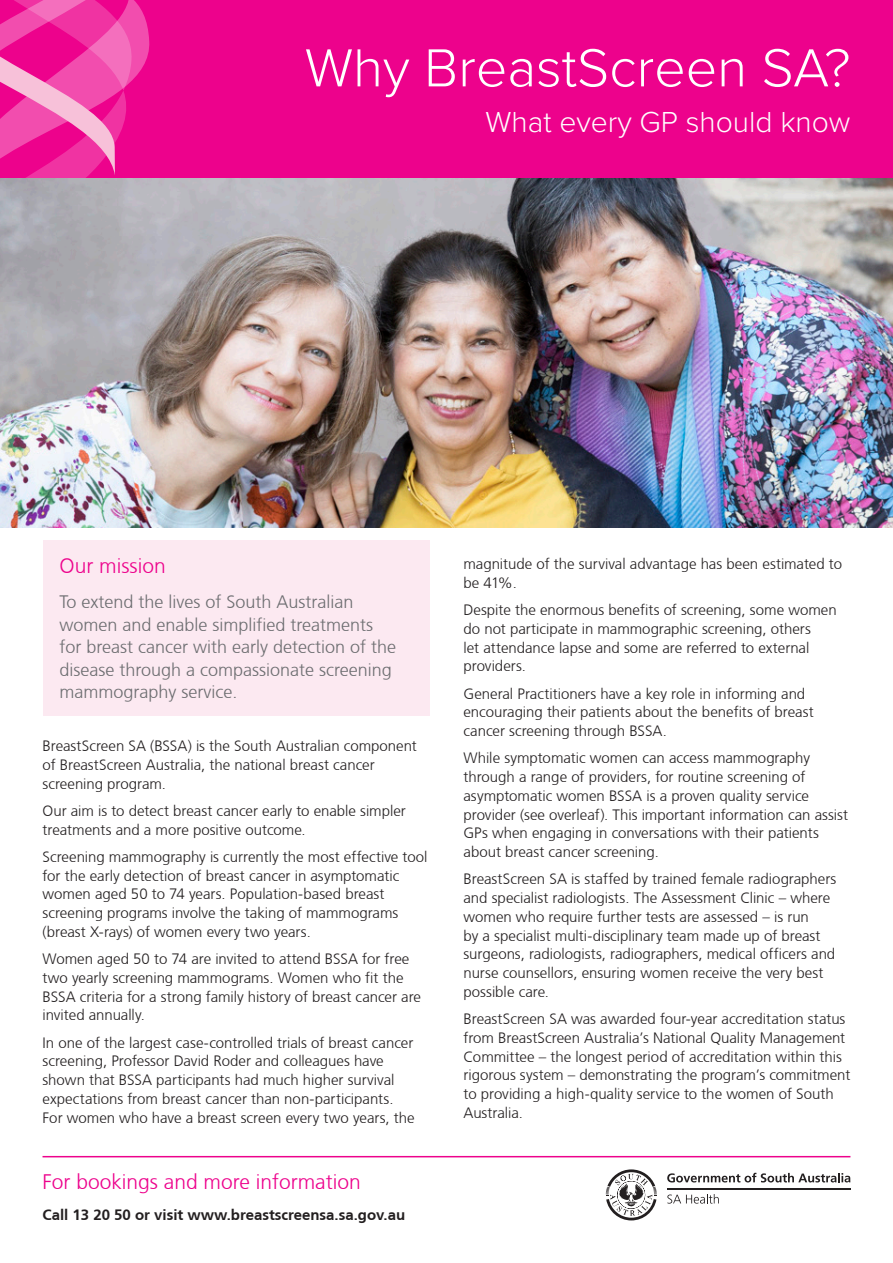
<style>
.page{position:relative;width:893px;height:1263px;background:#fff}
.page>*{position:absolute;margin:0;border:0;box-sizing:border-box;transform-origin:0 0}
.Functional_Title{font:300 55.5px "Proxima Nova";color:#fff}
.Front_Page_Subhead{font:300 30px "Proxima Nova";color:#fff}
.Subhead_1_before_bod{font:300 21px "Frutiger CE";color:#ed028c}
.Introduction{font:300 18px/22.5px "Frutiger CE";color:#6c6d70}
.Body_Copy{font:300 15px/18.8px "Frutiger CE";color:#231f20}
.Subhead_3{font:700 15px "Frutiger CE";color:#231f20}
</style>
<div class="page">
<div style="left:0;top:0;width:893px;height:179px;background:#ed028c"></div>
<svg style="left:0;top:0;width:151px;height:179px"></svg>
<img style="left:0;top:179px;width:893px;height:348px">
<div style="left:43px;top:540px;width:386px;height:175px;background:#fce9f1"></div>
<hr style="left:667px;top:1188px;width:183px;height:2px;background:#231f20">
<svg style="left:667px;top:1173px;width:183px;height:9px"></svg>
<svg style="left:667px;top:1194px;width:52px;height:9px"></svg>
<svg style="left:606px;top:1169px;width:51px;height:51px"></svg>
<hr style="left:43px;top:1156px;width:807px;height:1px;background:#ed028c">
<p class="Functional_Title" style="left:305px;top:43px;width:547px">Why BreastScreen SA?</p>
<p class="Front_Page_Subhead" style="left:485px;top:108px;width:366px">What every GP should know</p>
<p class="Subhead_1_before_bod" style="left:60px;top:553px;width:108px">Our mission</p>
<p class="Introduction" style="left:60px;top:590px;width:338px">To extend the lives of South Australian women and enable simplified treatments for breast cancer with early detection of the disease through a compassionate screening mammography service.</p>
<p class="Body_Copy" style="left:43px;top:736px;width:376px">BreastScreen SA (BSSA) is the South Australian component of BreastScreen Australia, the national breast cancer screening program.</p>
<p class="Body_Copy" style="left:43px;top:801px;width:365px">Our aim is to detect breast cancer early to enable simpler treatments and a more positive outcome.</p>
<p class="Body_Copy" style="left:43px;top:847px;width:387px">Screening mammography is currently the most effective tool for the early detection of breast cancer in asymptomatic women aged 50 to 74 years. Population-based breast screening programs involve the taking of mammograms (breast X-rays) of women every two years.</p>
<p class="Body_Copy" style="left:43px;top:949px;width:380px">Women aged 50 to 74 are invited to attend BSSA for free two yearly screening mammograms. Women who fit the BSSA criteria for a strong family history of breast cancer are invited annually.</p>
<p class="Body_Copy" style="left:43px;top:1033px;width:374px">In one of the largest case-controlled trials of breast cancer screening, Professor David Roder and colleagues have shown that BSSA participants had much higher survival expectations from breast cancer than non-participants.<br>For women who have a breast screen every two years, the</p>
<p class="Subhead_1_before_bod" style="left:43px;top:1169px;width:320px">For bookings and more information</p>
<p class="Subhead_3" style="left:43px;top:1206px;width:364px">Call 13 20 50 or visit www.breastscreensa.sa.gov.au</p>
<p class="Body_Copy" style="left:463px;top:554px;width:380px">magnitude of the survival advantage has been estimated to be 41%.</p>
<p class="Body_Copy" style="left:463px;top:600px;width:375px">Despite the enormous benefits of screening, some women do not participate in mammographic screening, others<br>let attendance lapse and some are referred to external providers.</p>
<p class="Body_Copy" style="left:463px;top:684px;width:352px">General Practitioners have a key role in informing and encouraging their patients about the benefits of breast cancer screening through BSSA.</p>
<p class="Body_Copy" style="left:463px;top:748px;width:386px">While symptomatic women can access mammography through a range of providers, for routine screening of asymptomatic women BSSA is a proven quality service provider (see overleaf). This important information can assist GPs when engaging in conversations with their patients about breast cancer screening.</p>
<p class="Body_Copy" style="left:463px;top:870px;width:374px">BreastScreen SA is staffed by trained female radiographers and specialist radiologists. The Assessment Clinic – where women who require further tests are assessed – is run<br>by a specialist multi-disciplinary team made up of breast surgeons, radiologists, radiographers, medical officers and nurse counsellors, ensuring women receive the very best possible care.</p>
<p class="Body_Copy" style="left:463px;top:1009px;width:388px">BreastScreen SA was awarded four-year accreditation status from BreastScreen Australia’s National Quality Management Committee – the longest period of accreditation within this rigorous system – demonstrating the program’s commitment to providing a high-quality service to the women of South Australia.</p>
</div>
